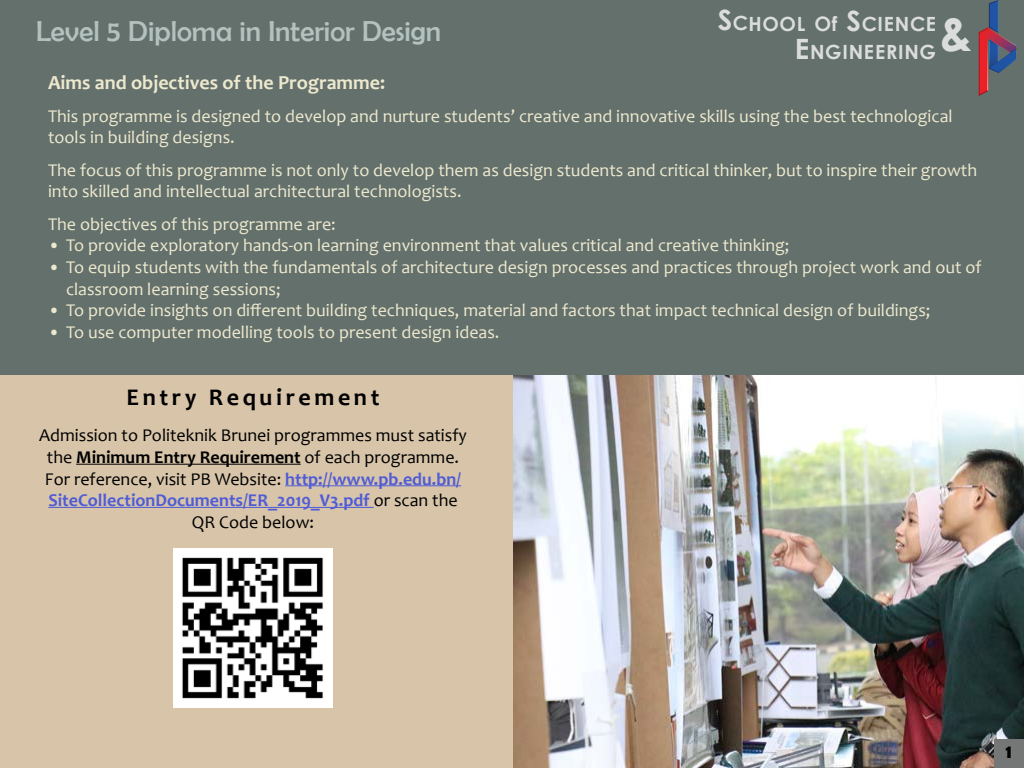
<style>
.page{position:relative;width:1024px;height:768px;background:#fff}
.page>*{position:absolute;margin:0;border:0;box-sizing:border-box;transform-origin:0 0}
.t1{font:700 48px "Century Gothic";color:#f1f1f1}
.t2{font:29px "Berlin Sans FB";color:#b3c2bf}
.t3{font:700 24px "Candara";letter-spacing:.15em;color:#000}
.t4{font:700 20px "Candara";color:#ede9ce}
.t5{font:700 19.6px/28px "Century Gothic";letter-spacing:.035em;color:#f1f1f1;text-align:right}
.t6{font:700 19px "Berlin Sans FB Demi";color:#000}
.t7{font:18px/21.6px "Candara";color:#ede9ce}
.t8{font:18px/21.6px "Candara";color:#000;text-align:center}
.s1{font-size:28px}
.s2{font-size:20px}
.s3{font-weight:700}
.s4{font-weight:700;color:#4f5cd6}
</style>
<div class="page">
<div style="left:0;top:0;width:1024px;height:376px;background:#64706c"></div>
<div style="left:0;top:376px;width:1024px;height:392px;background:#d7c4a9"></div>
<svg style="left:978px;top:0;width:38px;height:96px"></svg>
<img style="left:513px;top:375px;width:511px;height:393px">
<svg style="left:994px;top:739px;width:30px;height:29px"></svg>
<hr style="left:76px;top:464px;width:225px;height:1px;background:#000">
<hr style="left:285px;top:486px;width:176px;height:1px;background:#4f5cd6">
<hr style="left:48px;top:507px;width:326px;height:1px;background:#4f5cd6">
<img style="left:173px;top:548px;width:160px;height:160px">
<h2 class="t2" style="left:36px;top:15px;width:407px">Level 5 Diploma in Interior Design</h2>
<p class="t5" style="left:718px;top:9px;width:220px"><span class="s1">S</span>CHOOL <span class="s2">Of</span> <span class="s1">S</span>CIENCE<br><span class="s1">E</span>NGINEERING</p>
<h1 class="t1" style="left:939px;top:-3px;width:34px">&amp;</h1>
<p class="t4" style="left:48px;top:70px;width:339px">Aims and objectives of the Programme:</p>
<p class="t7" style="left:48px;top:105px;width:906px">This programme is designed to develop and nurture students’ creative and innovative skills using the best technological tools in building designs.</p>
<p class="t7" style="left:48px;top:159px;width:931px">The focus of this programme is not only to develop them as design students and critical thinker, but to inspire their growth into skilled and intellectual architectural technologists.</p>
<p class="t7" style="left:48px;top:213px;width:289px">The objectives of this programme are:</p>
<p class="t7" style="left:48px;top:235px;width:743px">• To provide exploratory hands-on learning environment that values critical and creative thinking;</p>
<p class="t7" style="left:66px;top:256px;width:917px;text-indent:-18px">• To equip students with the fundamentals of architecture design processes and practices through project work and out of classroom learning sessions;</p>
<p class="t7" style="left:48px;top:299px;width:884px">• To provide insights on different building techniques, material and factors that impact technical design of buildings;</p>
<p class="t7" style="left:48px;top:321px;width:453px">• To use computer modelling tools to present design ideas.</p>
<h3 class="t3" style="left:127px;top:383px;width:254px">Entry Requirement</h3>
<p class="t8" style="left:39px;top:425px;width:429px">Admission to Politeknik Brunei programmes must satisfy the <span class="s3">Minimum Entry Requirement</span> of each programme.<br>For reference, visit PB Website: <span class="s4">http://www.pb.edu.bn/ SiteCollectionDocuments/ER_2019_V3.pdf</span> or scan the QR Code below:</p>
<p class="t6" style="left:1006px;top:740px;width:8px">1</p>
</div>
